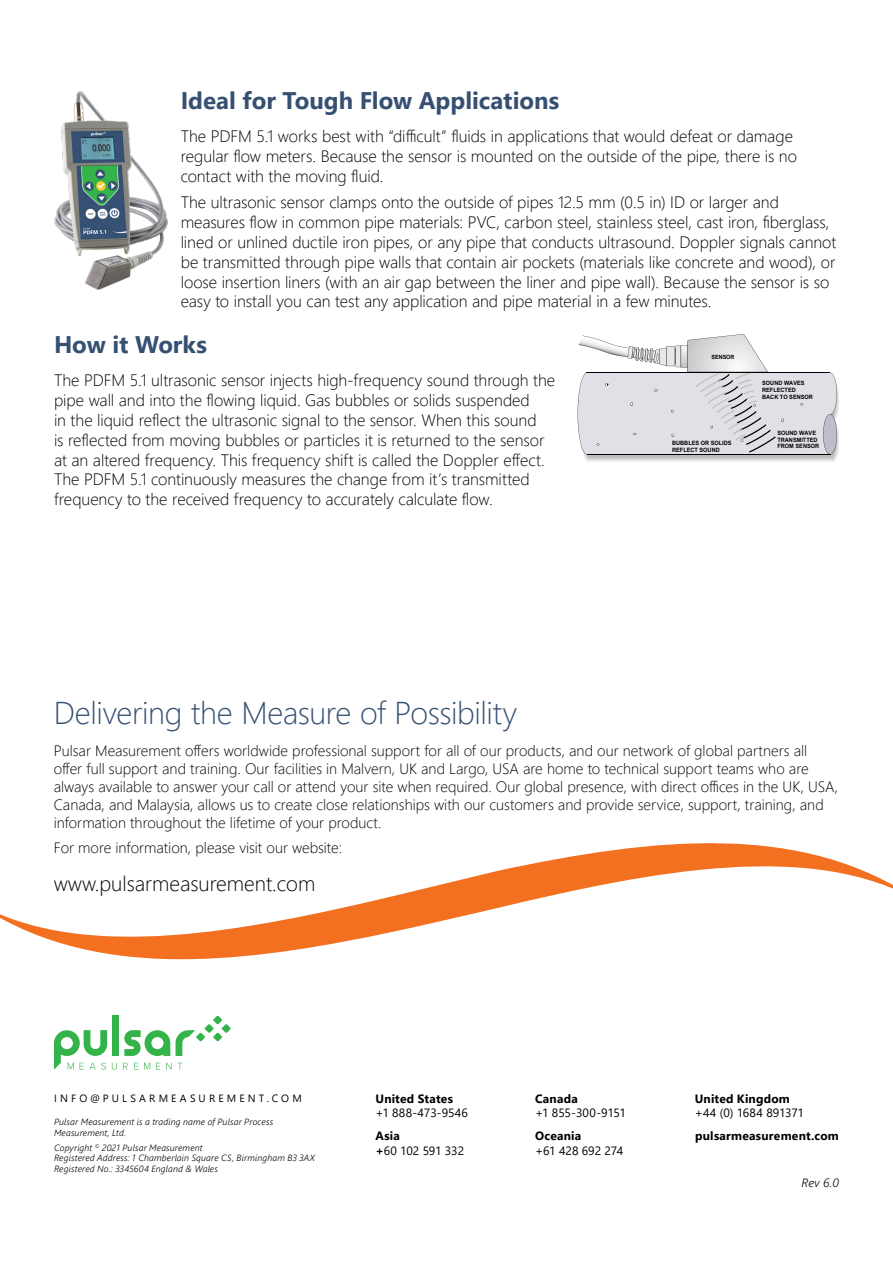
<style>
.page{position:relative;width:893px;height:1263px;background:#fff}
.page>*{position:absolute;margin:0;border:0;box-sizing:border-box;transform-origin:0 0}
.t1{font:300 31.5px "Segoe UI";letter-spacing:-.015em;color:#365072}
.t2{font:700 24px "Segoe UI";color:#365072}
.t3{font:300 21px "Segoe UI";color:#000}
.t4{font:300 16.5px/19.8px "Segoe UI";letter-spacing:-.005em;color:#000}
.t5{font:300 15px/18px "Segoe UI";color:#000}
.t6{font:700 12px "Segoe UI";letter-spacing:.015em;color:#000}
.t7{font:12px/14.4px "Segoe UI";letter-spacing:-.005em;color:#000}
.t8{font:12px "Segoe UI";letter-spacing:.02em;color:#000}
.t9{font:italic 300 12px "Segoe UI";color:#000}
.t10{font:10.5px "Segoe UI";letter-spacing:.3em;color:#000}
.t11{font:italic 300 9px/10.5px "Segoe UI";letter-spacing:.02em;color:#000}
.t12{font:700 6px/6.8px "Arial";color:#000;scale:.94 1}
.t13{font:700 5.85px "Arial";color:#000;scale:.94 1}
.s1{font-weight:700}
</style>
<div class="page">
<div style="left:112px;top:1016px;width:7px;height:40px;background:#33b34a"></div>
<svg style="left:124px;top:1030px;width:46px;height:26px"></svg>
<svg style="left:176px;top:1016px;width:55px;height:40px"></svg>
<svg style="left:54px;top:1030px;width:63px;height:39px"></svg>
<svg style="left:123px;top:1063px;width:5px;height:6px"></svg>
<svg style="left:134px;top:1063px;width:4px;height:6px"></svg>
<svg style="left:144px;top:1063px;width:6px;height:6px"></svg>
<svg style="left:156px;top:1063px;width:4px;height:6px"></svg>
<svg style="left:166px;top:1063px;width:16px;height:6px"></svg>
<svg style="left:0;top:843px;width:893px;height:116px"></svg>
<img style="left:584px;top:386px;width:255px;height:75px">
<svg style="left:578px;top:334px;width:259px;height:121px"></svg>
<img style="left:54px;top:91px;width:113px;height:198px">
<h2 class="t2" style="left:181px;top:78px;width:380px">Ideal for Tough Flow Applications</h2>
<p class="t4" style="left:181px;top:125px;width:618px">The PDFM 5.1 works best with “difficult” fluids in applications that would defeat or damage regular flow meters. Because the sensor is mounted on the outside of the pipe, there is no contact with the moving fluid.</p>
<p class="t4" style="left:181px;top:191px;width:657px">The ultrasonic sensor clamps onto the outside of pipes 12.5 mm (0.5 in) ID or larger and measures flow in common pipe materials: PVC, carbon steel, stainless steel, cast iron, fiberglass, lined or unlined ductile iron pipes, or any pipe that conducts ultrasound. Doppler signals cannot be transmitted through pipe walls that contain air pockets (materials like concrete and wood), or loose insertion liners (with an air gap between the liner and pipe wall). Because the sensor is so easy to install you can test any application and pipe material in a few minutes.</p>
<h2 class="t2" style="left:54px;top:322px;width:154px">How it Works</h2>
<p class="t4" style="left:54px;top:369px;width:503px">The PDFM 5.1 ultrasonic sensor injects high-frequency sound through the pipe wall and into the flowing liquid. Gas bubbles or solids suspended<br>in the liquid reflect the ultrasonic signal to the sensor. When this sound<br>is reflected from moving bubbles or particles it is returned to the sensor at an altered frequency. This frequency shift is called the Doppler effect.<br>The PDFM 5.1 continuously measures the change from it’s transmitted frequency to the received frequency to accurately calculate flow.</p>
<p class="t13" style="left:711px;top:353px;width:26px">SENSOR</p>
<p class="t12" style="left:762px;top:380px;width:55px">SOUND WAVES<br>REFLECTED<br>BACK TO SENSOR</p>
<p class="t12" style="left:777px;top:429px;width:46px">SOUND WAVE<br>TRANSMITTED<br>FROM SENSOR</p>
<p class="t12" style="left:672px;top:440px;width:65px">BUBBLES OR SOLIDS<br>REFLECT SOUND</p>
<h1 class="t1" style="left:54px;top:683px;width:465px">Delivering the Measure of Possibility</h1>
<p class="t5" style="left:54px;top:740px;width:786px">Pulsar Measurement offers worldwide professional support for all of our products, and our network of global partners all offer full support and training. Our facilities in Malvern, UK and Largo, USA are home to technical support teams who are always available to answer your call or attend your site when required. Our global presence, with direct offices in the UK, USA, Canada, and Malaysia, allows us to create close relationships with our customers and provide service, support, training, and information throughout the lifetime of your product.</p>
<p class="t5" style="left:54px;top:837px;width:290px">For more information, please visit our website:</p>
<p class="t3" style="left:54px;top:864px;width:263px">www.pulsarmeasurement.com</p>
<p class="t10" style="left:54px;top:1088px;width:249px">INFO@PULSARMEASUREMENT.COM</p>
<p class="t11" style="left:54px;top:1115px;width:221px">Pulsar Measurement is a trading name of Pulsar Process<br>Measurement, Ltd.</p>
<p class="t11" style="left:54px;top:1141px;width:263px">Copyright <sup>©</sup> 2021 Pulsar Measurement<br>Registered Address: 1 Chamberlain Square CS, Birmingham B3 3AX<br>Registered No.: 3345604 England &amp; Wales</p>
<p class="t6" style="left:375px;top:1087px;width:79px">United States</p>
<p class="t8" style="left:375px;top:1101px;width:94px">+1 888-473-9546</p>
<p class="t6" style="left:535px;top:1087px;width:44px">Canada</p>
<p class="t7" style="left:535px;top:1104px;width:92px">+1 855-300-9151</p>
<p class="t6" style="left:695px;top:1087px;width:97px">United Kingdom</p>
<p class="t7" style="left:695px;top:1104px;width:111px">+44 (0) 1684 891371</p>
<p class="t7" style="left:375px;top:1128px;width:90px"><span class="s1">Asia<br>+</span>60 102 591 332</p>
<p class="t6" style="left:695px;top:1125px;width:145px">pulsarmeasurement.com</p>
<p class="t6" style="left:535px;top:1125px;width:48px">Oceania</p>
<p class="t7" style="left:535px;top:1142px;width:90px">+61 428 692 274</p>
<p class="t9" style="left:801px;top:1171px;width:39px">Rev 6.0</p>
</div>
